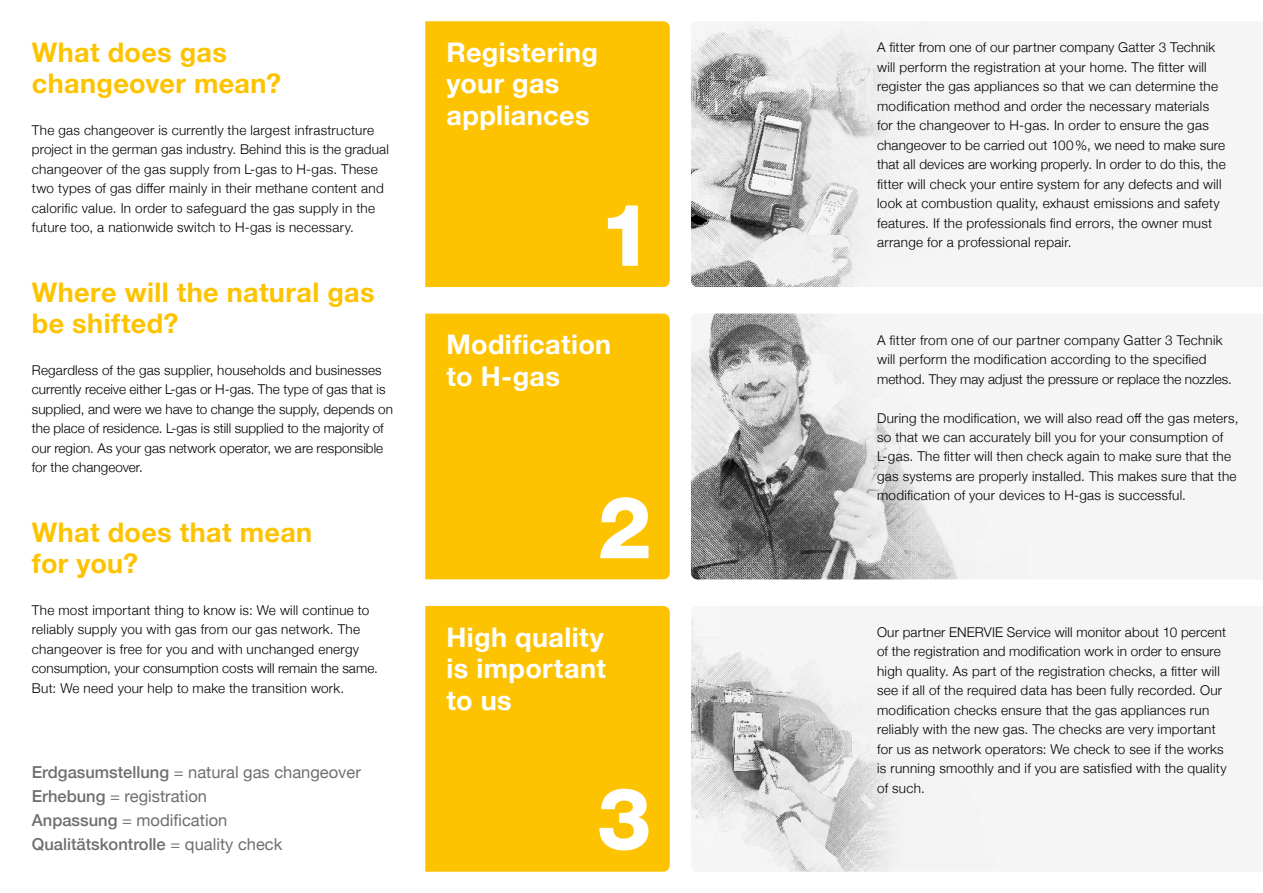
<style>
.page{position:relative;width:1263px;height:893px;background:#fff}
.page>*{position:absolute;margin:0;border:0;box-sizing:border-box;transform-origin:0 0}
.t1{font:700 27px/31.5px "Helvetica Neue";letter-spacing:.015em;color:#fdc300}
.t2{font:700 27px/31.5px "Helvetica Neue";letter-spacing:.015em;color:#fff}
.t3{font:16.5px/24px "Helvetica Neue";color:#6d6f71}
.t4{font:300 13.5px/19.5px "Helvetica Neue";letter-spacing:.02em;color:#000}
.t5{font:300 13.5px/19.5px "Helvetica Neue";color:#000}
.s1{font-weight:500}
</style>
<div class="page">
<div style="left:425px;top:314px;width:245px;height:265px;background:#fdc300"></div>
<svg style="left:600px;top:497px;width:48px;height:61px"></svg>
<div style="left:425px;top:21px;width:245px;height:266px;background:#fdc300"></div>
<svg style="left:608px;top:206px;width:30px;height:60px"></svg>
<div style="left:425px;top:606px;width:245px;height:266px;background:#fdc300"></div>
<svg style="left:599px;top:789px;width:49px;height:61px"></svg>
<svg style="left:691px;top:617px;width:317px;height:255px;fill:#f3f3f3"></svg>
<svg style="left:691px;top:21px;width:278px;height:266px;fill:#f0f0f0"></svg>
<svg style="left:691px;top:314px;width:336px;height:265px"></svg>
<h1 class="t1" style="left:32px;top:37px;width:251px">What does gas changeover mean?</h1>
<p class="t4" style="left:32px;top:119px;width:358px">The gas changeover is currently the largest infrastructure project in the german gas industry. Behind this is the gradual changeover of the gas supply from L-gas to H-gas. These two types of gas differ mainly in their methane content and calorific value. In order to safeguard the gas supply in the future too, a nationwide switch to H-gas is necessary.</p>
<h1 class="t1" style="left:32px;top:277px;width:344px">Where will the natural gas be shifted?</h1>
<p class="t5" style="left:32px;top:359px;width:363px">Regardless of the gas supplier, households and businesses currently receive either L-gas or H-gas. The type of gas that is supplied, and were we have to change the supply, depends on the place of residence. L-gas is still supplied to the majority of our region. As your gas network operator, we are responsible for the changeover.</p>
<h1 class="t1" style="left:32px;top:517px;width:282px">What does that mean for you?</h1>
<p class="t4" style="left:32px;top:599px;width:347px">The most important thing to know is: We will continue to reliably supply you with gas from our gas network. The changeover is free for you and with unchanged energy consumption, your consumption costs will remain the same.<br>But: We need your help to make the transition work.</p>
<p class="t3" style="left:32px;top:761px;width:330px"><span class="s1">Erdgasumstellung</span> = natural gas changeover<br><span class="s1">Erhebung</span> = registration<br><span class="s1">Anpassung</span> = modification<br><span class="s1">Qualitätskontrolle</span> = quality check</p>
<h1 class="t2" style="left:446px;top:37px;width:153px">Registering your gas appliances</h1>
<h1 class="t2" style="left:446px;top:330px;width:166px">Modification to H-gas</h1>
<p class="t4" style="left:877px;top:37px;width:350px">A fitter from one of our partner company Gatter 3 Technik will perform the registration at your home. The fitter will register the gas appliances so that we can determine the modification method and order the necessary materials for the changeover to H-gas. In order to ensure the gas changeover to be carried out 100%, we need to make sure that all devices are working properly. In order to do this, the fitter will check your entire system for any defects and will look at combustion quality, exhaust emissions and safety features. If the professionals find errors, the owner must arrange for a professional repair.</p>
<p class="t4" style="left:877px;top:329px;width:356px">A fitter from one of our partner company Gatter 3 Technik will perform the modification according to the specified method. They may adjust the pressure or replace the nozzles.</p>
<p class="t4" style="left:877px;top:407px;width:363px">During the modification, we will also read off the gas meters, so that we can accurately bill you for your consumption of L-gas. The fitter will then check again to make sure that the gas systems are properly installed. This makes sure that the modification of your devices to H-gas is successful.</p>
<h1 class="t2" style="left:447px;top:622px;width:161px;text-align:justify">High quality is important to us</h1>
<p class="t4" style="left:877px;top:621px;width:351px">Our partner ENERVIE Service will monitor about 10 percent of the registration and modification work in order to ensure high quality. As part of the registration checks, a fitter will see if all of the required data has been fully recorded. Our modification checks ensure that the gas appliances run reliably with the new gas. The checks are very important for us as network operators: We check to see if the works is running smoothly and if you are satisfied with the quality of such.</p>
</div>
